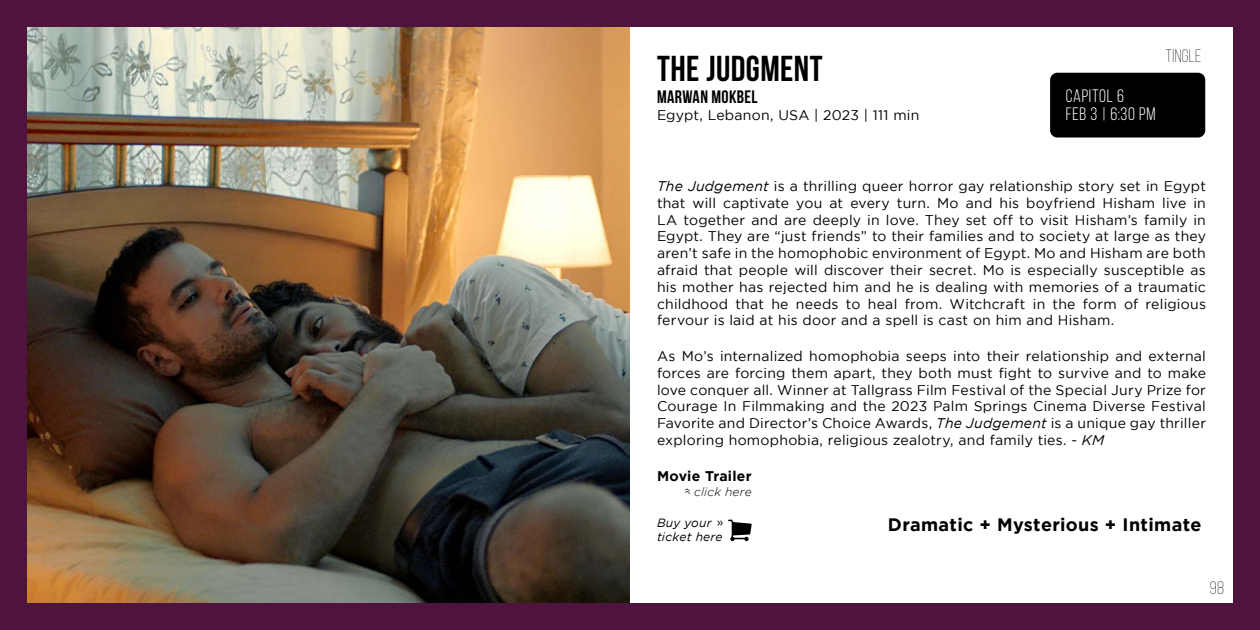
<style>
.page{position:relative;width:1260px;height:630px;background:#fff}
.page>*{position:absolute;margin:0;border:0;box-sizing:border-box;transform-origin:0 0}
.t1{font:700 36px "Bebas Neue";letter-spacing:.01em;color:#000}
.t2{font:700 18px "Gotham";letter-spacing:.02em;color:#000}
.t3{font:18px/18px "Bebas Neue";letter-spacing:.04em;color:#fff}
.t4{font:700 18px "Bebas Neue";letter-spacing:.02em;color:#000}
.t5{font:300 18px "Bebas Neue";letter-spacing:.02em;color:#000}
.t6{font:14px/16.8px "Gotham";letter-spacing:.015em;color:#000;text-align:justify}
.t7{font:700 14px "Gotham";letter-spacing:.02em;color:#000}
.t8{font:italic 12px/14.4px "Gotham";letter-spacing:.015em;color:#000}
.t9{font:italic 300 12px "Gotham";letter-spacing:.01em;color:#000}
.t10{font:12px "Gotham";color:#000}
.s1{font-style:italic}
</style>
<div class="page">
<img style="left:0;top:0;width:1260px;height:630px">
<h1 class="t1" style="left:657px;top:49px;width:167px">THE JUDGMENT</h1>
<p class="t4" style="left:657px;top:87px;width:102px">MARWAN MOKBEL</p>
<p class="t6" style="left:657px;top:107px;width:264px">Egypt, Lebanon, USA | 2023 | 111 min</p>
<p class="t5" style="left:1165px;top:46px;width:38px">TINGLE</p>
<p class="t3" style="left:1066px;top:86px;width:91px">CAPITOL 6<br>FEB 3 | 6:30 PM</p>
<p class="t6" style="left:657px;top:178px;width:551px"><span class="s1">The Judgement</span> is a thrilling queer horror gay relationship story set in Egypt that will captivate you at every turn. Mo and his boyfriend Hisham live in LA together and are deeply in love. They set off to visit Hisham’s family in Egypt. They are “just friends” to their families and to society at large as they aren’t safe in the homophobic environment of Egypt. Mo and Hisham are both afraid that people will discover their secret. Mo is especially susceptible as his mother has rejected him and he is dealing with memories of a traumatic childhood that he needs to heal from. Witchcraft in the form of religious fervour is laid at his door and a spell is cast on him and Hisham.</p>
<p class="t6" style="left:657px;top:347px;width:551px">As Mo’s internalized homophobia seeps into their relationship and external forces are forcing them apart, they both must fight to survive and to make love conquer all. Winner at Tallgrass Film Festival of the Special Jury Prize for Courage In Filmmaking and the 2023 Palm Springs Cinema Diverse Festival Favorite and Director’s Choice Awards, <span class="s1">The Judgement</span> is a unique gay thriller exploring homophobia, religious zealotry, and family ties. - <span class="s1">KM</span></p>
<p class="t7" style="left:657px;top:468px;width:96px">Movie Trailer</p>
<p class="t9" style="left:694px;top:485px;width:59px">click here</p>
<p class="t9" style="left:695px;top:488px;width:8px;rotate:90deg">«</p>
<p class="t8" style="left:657px;top:516px;width:67px">Buy your ticket here</p>
<p class="t10" style="left:723px;top:531px;width:8px;rotate:-180deg">«</p>
<p class="t2" style="left:888px;top:515px;width:315px">Dramatic + Mysterious + Intimate</p>
<p class="t5" style="left:1210px;top:578px;width:16px">98</p>
</div>
